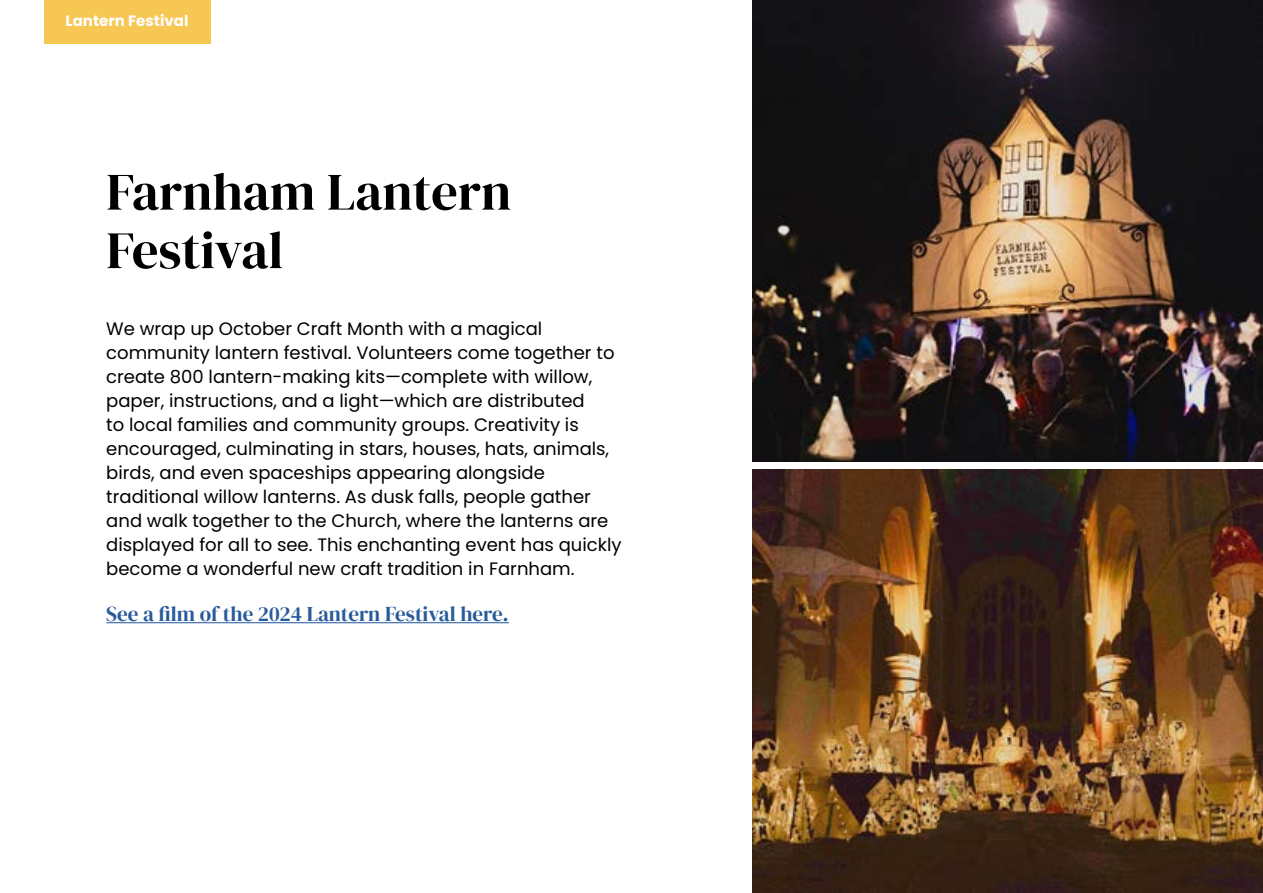
<style>
.page{position:relative;width:1263px;height:893px;background:#fff}
.page>*{position:absolute;margin:0;border:0;box-sizing:border-box;transform-origin:0 0}
.t1{font:52.5px/58.5px "DM Serif Display";color:#000}
.t2{font:21px "DM Serif Display";color:#275b9b}
.t3{font:18px/24px "Poppins";color:#000}
.t4{font:700 15px "Poppins";color:#fff}
</style>
<div class="page">
<hr style="left:106px;top:622px;width:403px;height:1px;background:#275b9b">
<img style="left:753px;top:0;width:510px;height:461px">
<img style="left:753px;top:470px;width:510px;height:423px">
<div style="left:44px;top:0;width:166px;height:44px;background:#f6c753"></div>
<p class="t4" style="left:66px;top:12px;width:124px">Lantern Festival</p>
<h1 class="t1" style="left:106px;top:163px;width:406px">Farnham Lantern<br>Festival</h1>
<p class="t3" style="left:106px;top:316px;width:517px">We wrap up October Craft Month with a magical community lantern festival. Volunteers come together to create 800 lantern-making kits—complete with willow, paper, instructions, and a light—which are distributed<br>to local families and community groups. Creativity is encouraged, culminating in stars, houses, hats, animals, birds, and even spaceships appearing alongside traditional willow lanterns. As dusk falls, people gather and walk together to the Church, where the lanterns are displayed for all to see. This enchanting event has quickly become a wonderful new craft tradition in Farnham.</p>
<p class="t2" style="left:106px;top:602px;width:404px">See a film of the 2024 Lantern Festival here.</p>
</div>
